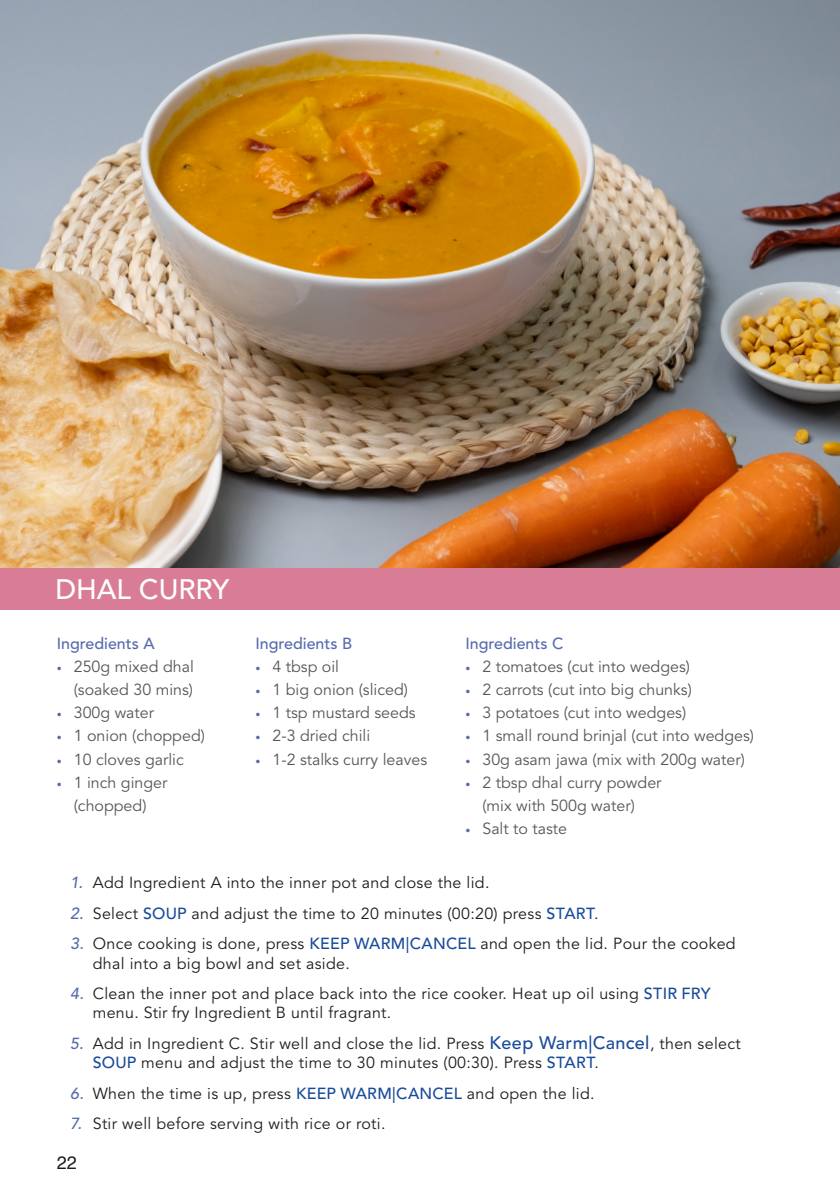
<style>
.page{position:relative;width:840px;height:1191px;background:#fff}
.page>*{position:absolute;margin:0;border:0;box-sizing:border-box;transform-origin:0 0}
.t1{font:500 28px "Avenir LT Std";color:#fff}
.t2{font:18px "Helvetica";color:#1d1d1b}
.t3{font:16px/19.2px "Avenir LT Std";letter-spacing:.02em;color:#1d1d1b}
.t4{font:16px "Avenir LT Std";color:#575756}
.t5{font:500 16px "Avenir LT Std";color:#586baf}
.s1{font-size:10px;color:#586baf}
.s2{font-weight:500;font-style:italic;color:#586baf}
.s3{font-weight:500;color:#194b9b}
.s4{font-weight:500;font-size:18px;color:#194b9b}
</style>
<div class="page">
<img style="left:0;top:0;width:839px;height:568px">
<div style="left:0;top:568px;width:839px;height:41px;background:#d97d97"></div>
<p class="t1" style="left:55px;top:573px;width:175px">DHAL CURRY</p>
<p class="t5" style="left:57px;top:634px;width:99px">Ingredients A</p>
<p class="t4" style="left:57px;top:657px;width:139px"><span class="s1">•</span> 250g mixed dhal</p>
<p class="t4" style="left:74px;top:680px;width:121px">(soaked 30 mins)</p>
<p class="t4" style="left:57px;top:703px;width:99px"><span class="s1">•</span> 300g water</p>
<p class="t4" style="left:57px;top:726px;width:150px"><span class="s1">•</span> 1 onion (chopped)</p>
<p class="t4" style="left:57px;top:750px;width:128px"><span class="s1">•</span> 10 cloves garlic</p>
<p class="t4" style="left:57px;top:773px;width:112px"><span class="s1">•</span> 1 inch ginger</p>
<p class="t4" style="left:74px;top:796px;width:74px">(chopped)</p>
<p class="t5" style="left:255px;top:634px;width:98px">Ingredients B</p>
<p class="t4" style="left:255px;top:657px;width:85px"><span class="s1">•</span> 4 tbsp oil</p>
<p class="t4" style="left:255px;top:680px;width:154px"><span class="s1">•</span> 1 big onion (sliced)</p>
<p class="t4" style="left:255px;top:703px;width:162px"><span class="s1">•</span> 1 tsp mustard seeds</p>
<p class="t4" style="left:255px;top:726px;width:116px"><span class="s1">•</span> 2-3 dried chili</p>
<p class="t4" style="left:255px;top:750px;width:173px"><span class="s1">•</span> 1-2 stalks curry leaves</p>
<p class="t5" style="left:465px;top:634px;width:99px">Ingredients C</p>
<p class="t4" style="left:465px;top:657px;width:226px"><span class="s1">•</span> 2 tomatoes (cut into wedges)</p>
<p class="t4" style="left:465px;top:680px;width:228px"><span class="s1">•</span> 2 carrots (cut into big chunks)</p>
<p class="t4" style="left:465px;top:703px;width:222px"><span class="s1">•</span> 3 potatoes (cut into wedges)</p>
<p class="t4" style="left:465px;top:726px;width:290px"><span class="s1">•</span> 1 small round brinjal (cut into wedges)</p>
<p class="t4" style="left:465px;top:750px;width:281px"><span class="s1">•</span> 30g asam jawa (mix with 200g water)</p>
<p class="t4" style="left:465px;top:773px;width:197px"><span class="s1">•</span> 2 tbsp dhal curry powder</p>
<p class="t4" style="left:482px;top:796px;width:154px">(mix with 500g water)</p>
<p class="t4" style="left:465px;top:819px;width:103px"><span class="s1">•</span> Salt to taste</p>
<p class="t3" style="left:70px;top:873px;width:420px"><span class="s2">1.</span> Add Ingredient A into the inner pot and close the lid.</p>
<p class="t3" style="left:70px;top:904px;width:529px"><span class="s2">2.</span> Select <span class="s3">SOUP</span> and adjust the time to 20 minutes (00:20) press <span class="s3">START</span>.</p>
<p class="t3" style="left:93px;top:934px;width:644px;text-indent:-23px"><span class="s2">3.</span> Once cooking is done, press <span class="s3">KEEP WARM|CANCEL</span> and open the lid. Pour the cooked dhal into a big bowl and set aside.</p>
<p class="t3" style="left:93px;top:984px;width:619px;text-indent:-23px"><span class="s2">4.</span> Clean the inner pot and place back into the rice cooker. Heat up oil using <span class="s3">STIR FRY </span>menu. Stir fry Ingredient B until fragrant.</p>
<p class="t3" style="left:93px;top:1034px;width:649px;text-indent:-23px"><span class="s2">5.</span> Add in Ingredient C. Stir well and close the lid. Press <span class="s4">Keep Warm|Cancel</span>, then select<br><span class="s3">SOUP</span> menu and adjust the time to 30 minutes (00:30). Press <span class="s3">START</span>.</p>
<p class="t3" style="left:70px;top:1084px;width:525px"><span class="s2">6.</span> When the time is up, press <span class="s3">KEEP WARM|CANCEL</span> and open the lid.</p>
<p class="t3" style="left:70px;top:1114px;width:317px"><span class="s2">7.</span> Stir well before serving with rice or roti.</p>
<p class="t2" style="left:57px;top:1148px;width:22px">22</p>
</div>
